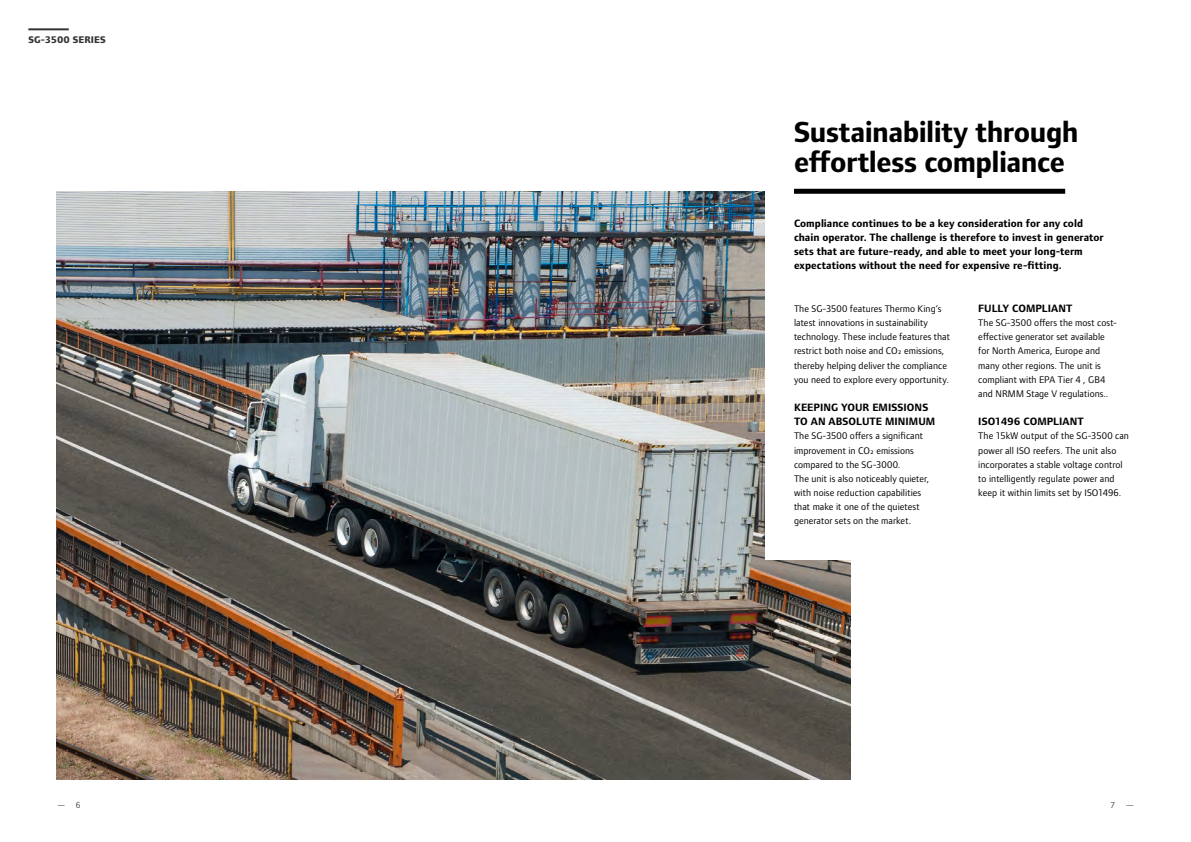
<style>
.page{position:relative;width:1191px;height:842px;background:#fff}
.page>*{position:absolute;margin:0;border:0;box-sizing:border-box;transform-origin:0 0}
.t1{font:700 30px/30px "Foundry Form Sans";letter-spacing:-.015em;color:#000}
.t2{font:700 11px/14.2px "Foundry Form Sans";letter-spacing:.005em;color:#000}
.t3{font:10px/14.2px "Foundry Form Sans";letter-spacing:.005em;color:#000}
.t4{font:800 10px "Foundry Form Sans";letter-spacing:.005em;color:#343233}
.t5{font:9px "Foundry Form Sans";color:#4a4a49}
</style>
<div class="page">
<hr style="left:28px;top:28px;width:41px;height:2px;background:#343233">
<img style="left:57px;top:191px;width:793px;height:589px">
<div style="left:765px;top:85px;width:411px;height:475px;background:#fff"></div>
<div style="left:794px;top:189px;width:271px;height:5px;background:#000"></div>
<p class="t4" style="left:28px;top:34px;width:79px">SG-3500 SERIES</p>
<h1 class="t1" style="left:794px;top:117px;width:286px">Sustainability through effortless compliance</h1>
<p class="t2" style="left:794px;top:216px;width:311px">Compliance continues to be a key consideration for any cold chain operator. The challenge is therefore to invest in generator sets that are future-ready, and able to meet your long-term expectations without the need for expensive re-fitting.</p>
<p class="t3" style="left:794px;top:301px;width:157px">The SG-3500 features Thermo King’s latest innovations in sustainability technology. These include features that restrict both noise and CO² emissions, thereby helping deliver the compliance you need to explore every opportunity.</p>
<p class="t2" style="left:794px;top:400px;width:143px">KEEPING YOUR EMISSIONS<br>TO AN ABSOLUTE MINIMUM</p>
<p class="t3" style="left:794px;top:429px;width:137px">The SG-3500 offers a significant improvement in CO² emissions compared to the SG-3000.<br>The unit is also noticeably quieter, with noise reduction capabilities that make it one of the quietest generator sets on the market.</p>
<p class="t2" style="left:978px;top:301px;width:96px">FULLY COMPLIANT</p>
<p class="t3" style="left:978px;top:316px;width:140px">The SG-3500 offers the most cost&shy;effective generator set available for North America, Europe and many other regions. The unit is compliant with EPA Tier 4 , GB4 and NRMM Stage V regulations..</p>
<p class="t2" style="left:978px;top:415px;width:107px">ISO1496 COMPLIANT</p>
<p class="t3" style="left:978px;top:429px;width:152px">The 15kW output of the SG-3500 can power all ISO reefers. The unit also incorporates a stable voltage control to intelligently regulate power and keep it within limits set by ISO1496.</p>
<p class="t5" style="left:57px;top:800px;width:25px">— 6</p>
<p class="t5" style="left:1110px;top:800px;width:25px">7 —</p>
</div>
